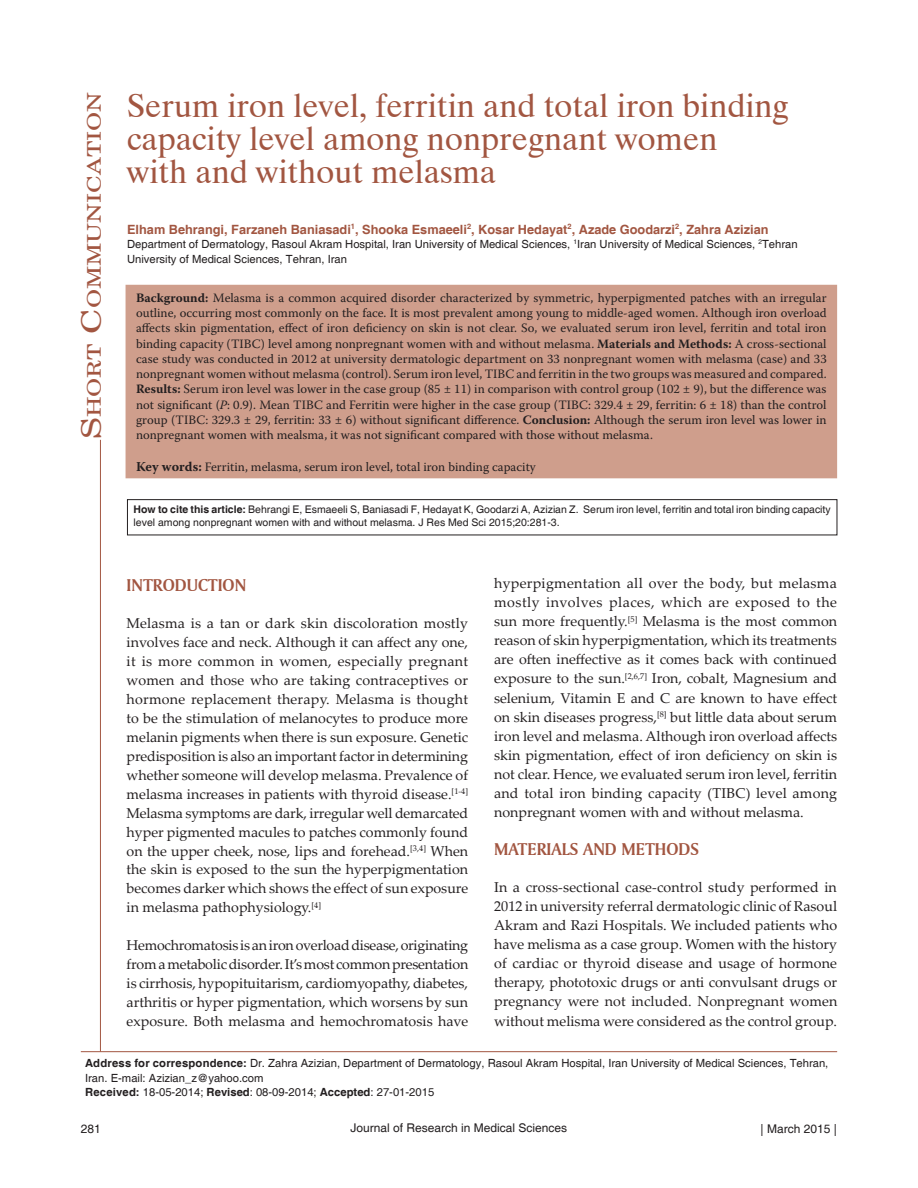
<style>
.page{position:relative;width:918px;height:1188px;background:#fff}
.page>*{position:absolute;margin:0;border:0;box-sizing:border-box;transform-origin:0 0}
.AT{font:33px/33px "Dutch 801 BT";color:#a25641}
.AH{font:18.9px "New Century Schlbk";color:#a25641;scale:1.3 1}
.t1{font:18px "Amerigo BT Bold A";color:#a25641}
.TX{font:14.25px/19px "Palatino Linotype";color:#231f20;text-align:justify}
.ABS{font:12.75px/15.3px "Warnock Pro";color:#231f20;text-align:justify}
.AU{font:700 12.75px "Helvetica";color:#a25641}
.KWD{font:12.75px "Warnock Pro";color:#231f20}
.t2{font:12px "Helvetica";color:#231f20}
.AFF{font:11.25px/14.7px "Helvetica";color:#231f20}
.ADD{font:11.25px/14.5px "Helvetica";color:#231f20}
.HIS{font:11.25px "Helvetica";color:#231f20}
.SRC{font:10.5px/12.6px "Helvetica";color:#231f20}
.s1{font-size:27px}
.s2{font-weight:700}
.s3{font-style:italic}
.s4{font-weight:700;font-size:13.5px}
</style>
<div class="page">
<div style="left:126px;top:286px;width:710px;height:192px;background:#cf9e8c"></div>
<div style="left:126px;top:285px;width:711px;height:193px;border:2px solid #cf9e8c"></div>
<hr style="left:81px;top:1051px;width:756px;height:1px;background:#a25641">
<hr style="left:100px;top:440px;width:1px;height:612px;background:#a25641">
<div style="left:127px;top:499px;width:710px;height:36px;border:1px solid #231f20"></div>
<p class="AH" style="left:83px;top:439px;width:269px;rotate:-90deg"><span class="s1">S</span>hort <span class="s1">C</span>ommunication</p>
<p class="AT" style="left:127px;top:89px;width:663px">Serum iron level, ferritin and total iron binding capacity level among nonpregnant women<br>with and without melasma</p>
<p class="AU" style="left:127px;top:221px;width:643px">Elham Behrangi, Farzaneh Baniasadi<sup>1</sup>, Shooka Esmaeeli<sup>2</sup>, Kosar Hedayat<sup>2</sup>, Azade Goodarzi<sup>2</sup>, Zahra Azizian</p>
<p class="AFF" style="left:127px;top:237px;width:672px">Department of Dermatology, Rasoul Akram Hospital, Iran University of Medical Sciences, <sup>1</sup>Iran University of Medical Sciences, <sup>2</sup>Tehran<br>University of Medical Sciences, Tehran, Iran</p>
<p class="ABS" style="left:136px;top:290px;width:692px"><span class="s2">Background:</span> Melasma is a common acquired disorder characterized by symmetric, hyperpigmented patches with an irregular outline, occurring most commonly on the face. It is most prevalent among young to middle-aged women. Although iron overload affects skin pigmentation, effect of iron deficiency on skin is not clear. So, we evaluated serum iron level, ferritin and total iron binding capacity (TIBC) level among nonpregnant women with and without melasma. <span class="s2">Materials and Methods:</span> A cross-sectional case study was conducted in 2012 at university dermatologic department on 33 nonpregnant women with melasma (case) and 33 nonpregnant women without melasma (control). Serum iron level, TIBC and ferritin in the two groups was measured and compared.<br><span class="s2">Results:</span> Serum iron level was lower in the case group (85 ± 11) in comparison with control group (102 ± 9), but the difference was not significant (<span class="s3">P</span>: 0.9). Mean TIBC and Ferritin were higher in the case group (TIBC: 329.4 ± 29, ferritin: 6 ± 18) than the control group (TIBC: 329.3 ± 29, ferritin: 33 ± 6) without significant difference. <span class="s2">Conclusion:</span> Although the serum iron level was lower in nonpregnant women with mealsma, it was not significant compared with those without melasma.</p>
<p class="KWD" style="left:136px;top:459px;width:401px"><span class="s4">Key words:</span> Ferritin, melasma, serum iron level, total iron binding capacity</p>
<p class="SRC" style="left:134px;top:504px;width:699px"><span class="s2">How to cite this article:</span> Behrangi E, Esmaeeli S, Baniasadi F, Hedayat K, Goodarzi A, Azizian Z. Serum iron level, ferritin and total iron binding capacity level among nonpregnant women with and without melasma. J Res Med Sci 2015;20:281-3.</p>
<h1 class="t1" style="left:127px;top:574px;width:121px">INTRODUCTION</h1>
<p class="TX" style="left:127px;top:613px;width:343px">Melasma is a tan or dark skin discoloration mostly involves face and neck. Although it can affect any one, it is more common in women, especially pregnant women and those who are taking contraceptives or hormone replacement therapy. Melasma is thought to be the stimulation of melanocytes to produce more melanin pigments when there is sun exposure. Genetic predisposition is also an important factor in determining whether someone will develop melasma. Prevalence of melasma increases in patients with thyroid disease.<sup>[1-4] </sup>Melasma symptoms are dark, irregular well demarcated hyper pigmented macules to patches commonly found on the upper cheek, nose, lips and forehead.<sup>[3,4]</sup> When the skin is exposed to the sun the hyperpigmentation becomes darker which shows the effect of sun exposure in melasma pathophysiology.<sup>[4]</sup></p>
<p class="TX" style="left:127px;top:935px;width:343px">Hemochromatosis is an iron overload disease, originating from a metabolic disorder. It’s most common presentation is cirrhosis, hypopituitarism, cardiomyopathy, diabetes, arthritis or hyper pigmentation, which worsens by sun exposure. Both melasma and hemochromatosis have</p>
<p class="TX" style="left:494px;top:573px;width:345px">hyperpigmentation all over the body, but melasma mostly involves places, which are exposed to the sun more frequently.<sup>[5]</sup> Melasma is the most common reason of skin hyperpigmentation, which its treatments are often ineffective as it comes back with continued exposure to the sun.<sup>[2,6,7]</sup> Iron, cobalt, Magnesium and selenium, Vitamin E and C are known to have effect on skin diseases progress,<sup>[8]</sup> but little data about serum iron level and melasma. Although iron overload affects skin pigmentation, effect of iron deficiency on skin is not clear. Hence, we evaluated serum iron level, ferritin and total iron binding capacity (TIBC) level among nonpregnant women with and without melasma.</p>
<h1 class="t1" style="left:494px;top:838px;width:206px">MATERIALS AND METHODS</h1>
<p class="TX" style="left:494px;top:877px;width:345px">In a cross-sectional case-control study performed in 2012 in university referral dermatologic clinic of Rasoul Akram and Razi Hospitals. We included patients who have melisma as a case group. Women with the history of cardiac or thyroid disease and usage of hormone therapy, phototoxic drugs or anti convulsant drugs or pregnancy were not included. Nonpregnant women without melisma were considered as the control group.</p>
<p class="ADD" style="left:85px;top:1056px;width:745px"><span class="s2">Address for correspondence:</span> Dr. Zahra Azizian, Department of Dermatology, Rasoul Akram Hospital, Iran University of Medical Sciences, Tehran,<br>Iran. E-mail: Azizian_z@yahoo.com</p>
<p class="HIS" style="left:85px;top:1086px;width:351px"><span class="s2">Received:</span> 18-05-2014; <span class="s2">Revised</span>: 08-09-2014; <span class="s2">Accepted</span>: 27-01-2015</p>
<p class="t2" style="left:81px;top:1122px;width:22px">281</p>
<p class="t2" style="left:351px;top:1121px;width:218px">Journal of Research in Medical Sciences</p>
<p class="t2" style="left:761px;top:1122px;width:78px">| March 2015 |</p>
</div>
